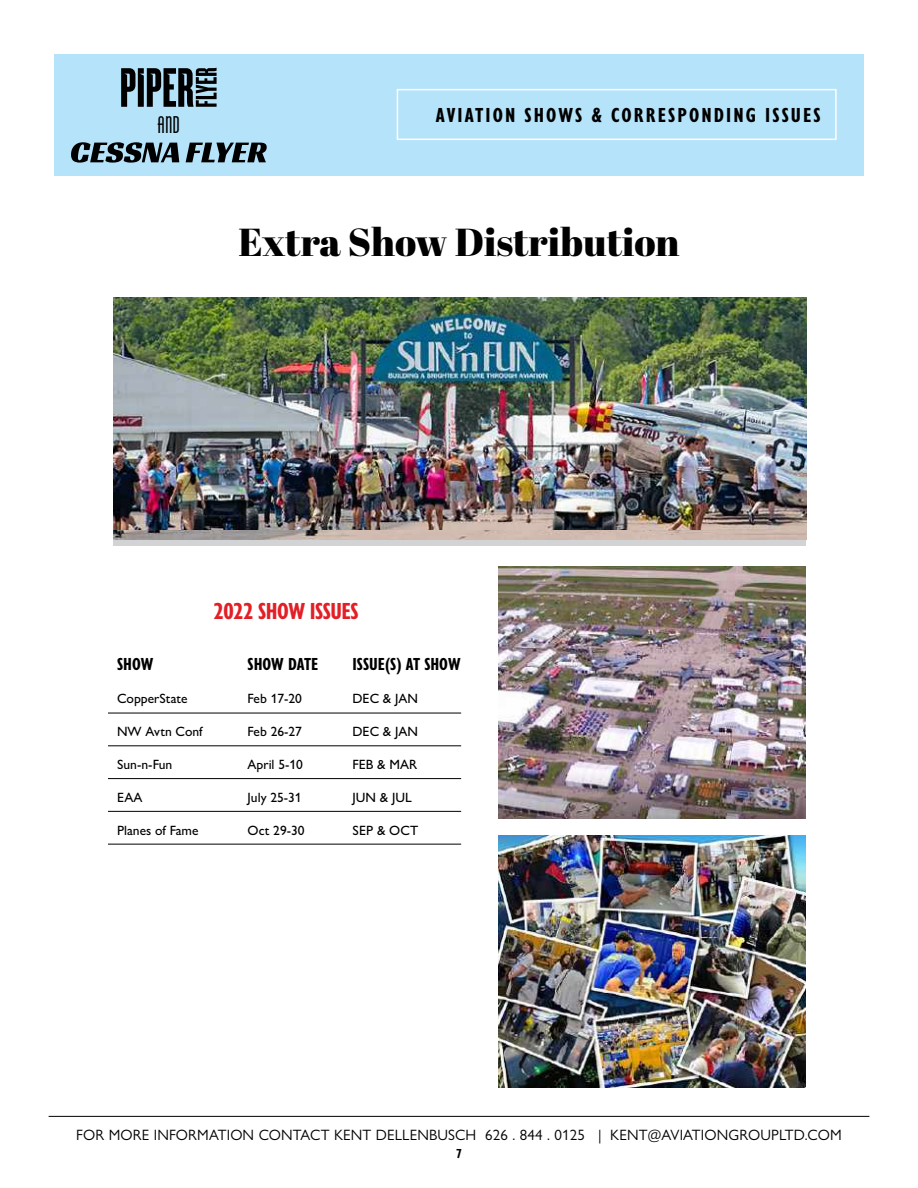
<style>
.page{position:relative;width:918px;height:1188px;background:#fff}
.page>*{position:absolute;margin:0;border:0;box-sizing:border-box;transform-origin:0 0}
.t1{font:39px "Abril Fatface";color:#000}
.t2{font:700 condensed 24px "Gill Sans Nova";letter-spacing:-.02em;color:#e21f26}
.t3{font:22.5px "Phenix American";color:#000}
.t4{font:700 condensed 21px "Gill Sans Nova";letter-spacing:.1em;color:#000}
.t5{font:700 condensed 18px "Gill Sans Nova";color:#000}
.t6{font:15px "Gill Sans Nova";letter-spacing:.01em;color:#000}
.t7{font:500 13.5px "Gill Sans Nova";color:#000}
.t8{font:700 condensed 13.5px "Gill Sans Nova";color:#000}
</style>
<div class="page">
<div style="left:54px;top:54px;width:810px;height:122px;background:#b4e3fa"></div>
<svg style="left:71px;top:142px;width:108px;height:21px"></svg>
<svg style="left:186px;top:143px;width:81px;height:19px"></svg>
<svg style="left:121px;top:68px;width:96px;height:39px"></svg>
<hr style="left:49px;top:1116px;width:820px;height:1px;background:#000">
<hr style="left:108px;top:713px;width:353px;height:1px;background:#000">
<hr style="left:108px;top:745px;width:353px;height:1px;background:#000">
<hr style="left:108px;top:778px;width:353px;height:1px;background:#000">
<hr style="left:108px;top:811px;width:353px;height:1px;background:#000">
<hr style="left:108px;top:844px;width:353px;height:1px;background:#000">
<div style="left:113px;top:301px;width:693px;height:244px;background:#d1d3d4"></div>
<img style="left:113px;top:529px;width:693px;height:11px">
<img style="left:113px;top:297px;width:693px;height:232px">
<div style="left:397px;top:89px;width:440px;height:51px;border:2px solid #fff"></div>
<img style="left:499px;top:566px;width:307px;height:252px">
<img style="left:499px;top:836px;width:307px;height:252px">
<h3 class="t3" style="left:158px;top:112px;width:24px">AND</h3>
<h3 class="t4" style="left:436px;top:101px;width:386px">AVIATION SHOWS &amp; CORRESPONDING ISSUES</h3>
<h1 class="t1" style="left:238px;top:215px;width:443px">Extra Show Distribution</h1>
<h2 class="t2" style="left:214px;top:595px;width:147px">2022 SHOW ISSUES</h2>
<h3 class="t5" style="left:117px;top:652px;width:38px">SHOW</h3>
<h3 class="t5" style="left:248px;top:652px;width:72px">SHOW DATE</h3>
<h3 class="t5" style="left:353px;top:652px;width:110px">ISSUE(S) AT SHOW</h3>
<p class="t7" style="left:117px;top:690px;width:72px">CopperState</p>
<p class="t7" style="left:248px;top:690px;width:56px">Feb 17-20</p>
<p class="t7" style="left:353px;top:690px;width:67px">DEC &amp; JAN</p>
<p class="t7" style="left:117px;top:723px;width:87px">NW Avtn Conf</p>
<p class="t7" style="left:248px;top:723px;width:56px">Feb 26-27</p>
<p class="t7" style="left:353px;top:723px;width:67px">DEC &amp; JAN</p>
<p class="t7" style="left:117px;top:756px;width:57px">Sun-n-Fun</p>
<p class="t7" style="left:248px;top:756px;width:57px">April 5-10</p>
<p class="t7" style="left:353px;top:756px;width:66px">FEB &amp; MAR</p>
<p class="t7" style="left:117px;top:789px;width:27px">EAA</p>
<p class="t7" style="left:248px;top:789px;width:56px">July 25-31</p>
<p class="t7" style="left:353px;top:789px;width:61px">JUN &amp; JUL</p>
<p class="t7" style="left:117px;top:822px;width:83px">Planes of Fame</p>
<p class="t7" style="left:248px;top:822px;width:58px">Oct 29-30</p>
<p class="t7" style="left:353px;top:822px;width:67px">SEP &amp; OCT</p>
<p class="t6" style="left:76px;top:1126px;width:767px">FOR MORE INFORMATION CONTACT KENT DELLENBUSCH 626 . 844 . 0125 | KENT@AVIATIONGROUPLTD.COM</p>
<p class="t8" style="left:456px;top:1144px;width:7px">7</p>
</div>
